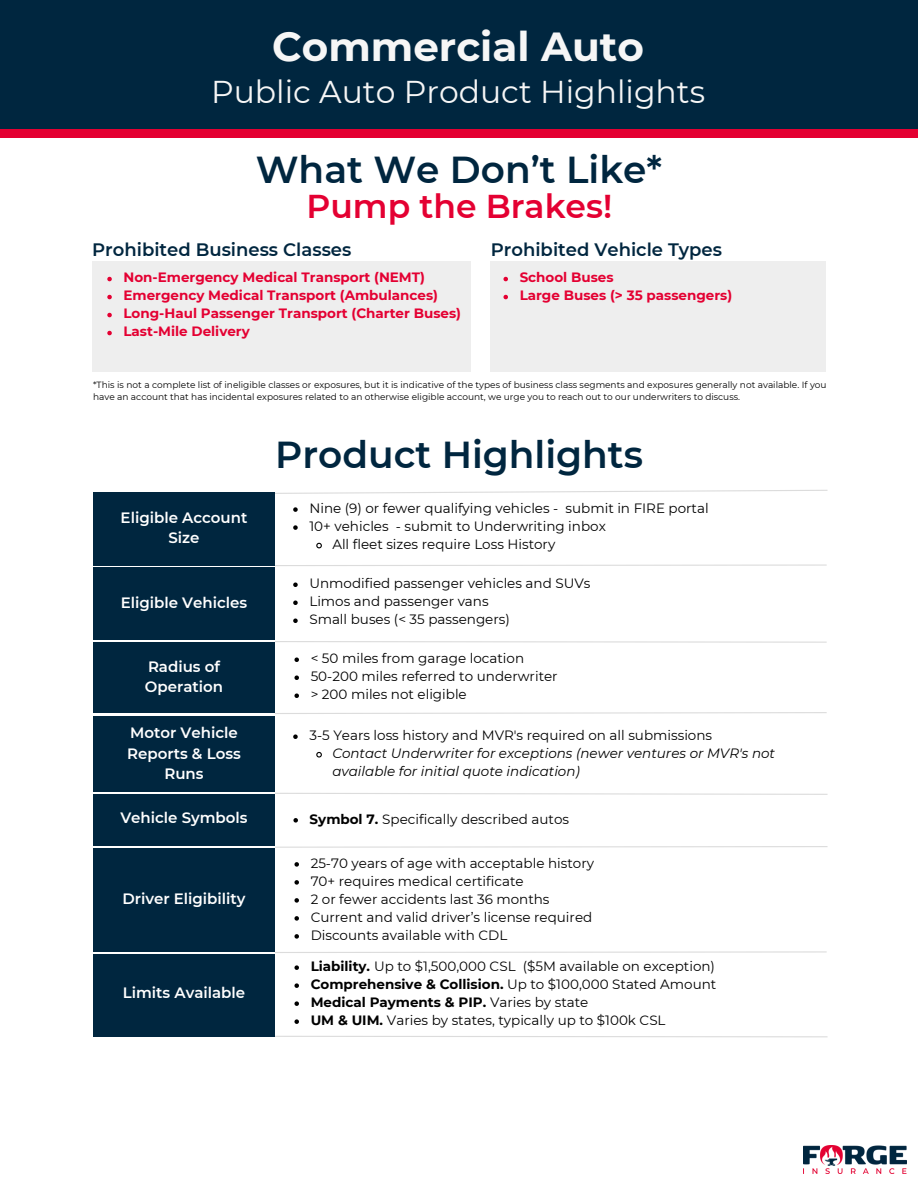
<style>
.page{position:relative;width:918px;height:1188px;background:#fff}
.page>*{position:absolute;margin:0;border:0;box-sizing:border-box;transform-origin:0 0}
.t1{font:700 40.5px "Montserrat";color:#f6f6f6}
.t2{font:600 37.5px "Montserrat";color:#00263f}
.t3{font:600 33px "Montserrat";color:#e40032}
.t4{font:31.5px "Montserrat";color:#f6f6f6}
.t5{font:600 18px "Montserrat";color:#00263f}
.t6{font:600 15px/20.2px "Montserrat";color:#fff;text-align:center}
.t7{font:13.5px "Montserrat";color:#000}
.t8{font:700 13.5px "Montserrat";color:#e40032}
.t9{font:italic 13.5px/18px "Montserrat";color:#000}
.t10{font:700 13.5px "Montserrat";color:#000}
.t11{font:9px/12px "Montserrat";color:#000}
.s1{font-weight:700}
.s2{font-weight:400}
</style>
<div class="page">
<div style="left:0;top:0;width:918px;height:135px;background:#00263f"></div>
<img style="left:804px;top:1145px;width:102px;height:28px">
<div style="left:0;top:130px;width:918px;height:8px;background:#e40032"></div>
<div style="left:92px;top:262px;width:378px;height:110px;background:#eee"></div>
<svg style="left:107px;top:277px;width:5px;height:4px"></svg>
<svg style="left:107px;top:295px;width:5px;height:4px"></svg>
<svg style="left:107px;top:313px;width:5px;height:4px"></svg>
<svg style="left:107px;top:331px;width:5px;height:4px"></svg>
<div style="left:490px;top:262px;width:336px;height:110px;background:#eee"></div>
<svg style="left:503px;top:277px;width:5px;height:4px"></svg>
<svg style="left:503px;top:295px;width:5px;height:4px"></svg>
<svg style="left:275px;top:1036px;width:553px;height:2px"></svg>
<svg style="left:275px;top:846px;width:553px;height:2px"></svg>
<svg style="left:275px;top:951px;width:552px;height:2px"></svg>
<div style="left:93px;top:849px;width:182px;height:103px;background:#00263f"></div>
<div style="left:93px;top:954px;width:182px;height:83px;background:#00263f"></div>
<svg style="left:275px;top:490px;width:553px;height:4px"></svg>
<svg style="left:275px;top:564px;width:552px;height:2px"></svg>
<svg style="left:275px;top:641px;width:552px;height:2px"></svg>
<svg style="left:275px;top:712px;width:552px;height:2px"></svg>
<svg style="left:274px;top:793px;width:554px;height:2px"></svg>
<div style="left:93px;top:492px;width:182px;height:74px;background:#00263f"></div>
<div style="left:93px;top:716px;width:182px;height:76px;background:#00263f"></div>
<div style="left:93px;top:567px;width:182px;height:73px;background:#00263f"></div>
<div style="left:93px;top:642px;width:182px;height:71px;background:#00263f"></div>
<div style="left:93px;top:795px;width:182px;height:51px;background:#00263f"></div>
<svg style="left:293px;top:507px;width:5px;height:5px"></svg>
<svg style="left:293px;top:525px;width:5px;height:5px"></svg>
<svg style="left:316px;top:542px;width:6px;height:7px"></svg>
<svg style="left:293px;top:583px;width:5px;height:4px"></svg>
<svg style="left:293px;top:601px;width:5px;height:4px"></svg>
<svg style="left:293px;top:619px;width:5px;height:4px"></svg>
<svg style="left:294px;top:657px;width:5px;height:5px"></svg>
<svg style="left:294px;top:675px;width:5px;height:5px"></svg>
<svg style="left:294px;top:693px;width:5px;height:5px"></svg>
<svg style="left:293px;top:734px;width:5px;height:5px"></svg>
<svg style="left:316px;top:751px;width:6px;height:7px"></svg>
<svg style="left:293px;top:818px;width:5px;height:5px"></svg>
<svg style="left:294px;top:862px;width:5px;height:5px"></svg>
<svg style="left:294px;top:880px;width:5px;height:5px"></svg>
<svg style="left:294px;top:898px;width:5px;height:5px"></svg>
<svg style="left:294px;top:916px;width:5px;height:5px"></svg>
<svg style="left:294px;top:934px;width:5px;height:5px"></svg>
<svg style="left:294px;top:965px;width:5px;height:5px"></svg>
<svg style="left:294px;top:983px;width:5px;height:5px"></svg>
<svg style="left:294px;top:1001px;width:5px;height:5px"></svg>
<svg style="left:294px;top:1019px;width:5px;height:5px"></svg>
<h1 class="t1" style="left:272px;top:22px;width:373px">Commercial Auto</h1>
<h3 class="t4" style="left:211px;top:73px;width:496px">Public Auto Product Highlights</h3>
<h1 class="t2" style="left:256px;top:147px;width:408px">What We Don’t Like*</h1>
<h2 class="t3" style="left:307px;top:186px;width:307px">Pump the Brakes!</h2>
<h4 class="t5" style="left:92px;top:238px;width:261px">Prohibited Business Classes</h4>
<p class="t8" style="left:124px;top:269px;width:303px">Non-Emergency Medical Transport (NEMT)</p>
<p class="t8" style="left:124px;top:287px;width:316px">Emergency Medical Transport (Ambulances)</p>
<p class="t8" style="left:124px;top:305px;width:339px">Long-Haul Passenger Transport (Charter Buses)</p>
<p class="t8" style="left:124px;top:323px;width:128px">Last-Mile Delivery</p>
<p class="t5" style="left:491px;top:238px;width:233px">Prohibited Vehicle Types</p>
<h4 class="t8" style="left:520px;top:269px;width:95px">School Buses</h4>
<p class="t8" style="left:520px;top:287px;width:214px">Large Buses (&gt; 35 passengers)</p>
<p class="t11" style="left:93px;top:379px;width:735px">*This is not a complete list of ineligible classes or exposures, but it is indicative of the types of business class segments and exposures generally not available. If you have an account that has incidental exposures related to an otherwise eligible account, we urge you to reach out to our underwriters to discuss.</p>
<h1 class="t2" style="left:275px;top:431px;width:369px">Product Highlights</h1>
<p class="t6" style="left:121px;top:508px;width:128px">Eligible Account<br>Size</p>
<p class="t6" style="left:121px;top:592px;width:128px">Eligible Vehicles</p>
<p class="t6" style="left:145px;top:656px;width:80px;text-align:left">Radius of<br>Operation</p>
<p class="t6" style="left:127px;top:723px;width:115px">Motor Vehicle<br>Reports &amp; Loss<br>Runs</p>
<h5 class="t6" style="left:120px;top:807px;width:129px">Vehicle Symbols</h5>
<p class="t6" style="left:122px;top:889px;width:125px">Driver Eligibility</p>
<h5 class="t6" style="left:123px;top:983px;width:124px">Limits Available</h5>
<p class="t7" style="left:309px;top:500px;width:401px">Nine (9) or fewer qualifying vehicles - submit in FIRE portal</p>
<p class="t7" style="left:309px;top:518px;width:298px">10+ vehicles - submit to Underwriting inbox</p>
<p class="t7" style="left:332px;top:536px;width:225px">All fleet sizes require Loss History</p>
<p class="t7" style="left:309px;top:575px;width:283px">Unmodified passenger vehicles and SUVs</p>
<h5 class="t7" style="left:309px;top:593px;width:181px">Limos and passenger vans</h5>
<p class="t7" style="left:309px;top:611px;width:202px">Small buses (&lt; 35 passengers)</p>
<p class="t7" style="left:311px;top:650px;width:215px">&lt; 50 miles from garage location</p>
<p class="t7" style="left:311px;top:668px;width:249px">50-200 miles referred to underwriter</p>
<p class="t7" style="left:311px;top:686px;width:158px">&gt; 200 miles not eligible</p>
<h5 class="t7" style="left:309px;top:727px;width:404px">3-5 Years loss history and MVR's required on all submissions</h5>
<h5 class="t9" style="left:332px;top:744px;width:444px">Contact Underwriter for exceptions (newer ventures or MVR's not available for initial quote indication)</h5>
<p class="t7" style="left:310px;top:811px;width:261px"><span class="s1">Symbol 7.</span> Specifically described autos</p>
<p class="t7" style="left:311px;top:855px;width:285px">25-70 years of age with acceptable history</p>
<p class="t7" style="left:311px;top:873px;width:215px">70+ requires medical certificate</p>
<p class="t7" style="left:311px;top:891px;width:240px">2 or fewer accidents last 36 months</p>
<p class="t7" style="left:311px;top:909px;width:283px">Current and valid driver’s license required</p>
<h5 class="t7" style="left:311px;top:927px;width:198px">Discounts available with CDL</h5>
<p class="t7" style="left:311px;top:958px;width:406px"><span class="s1">Liability.</span> Up to $1,500,000 CSL ($5M available on exception)</p>
<p class="t10" style="left:311px;top:976px;width:407px">Comprehensive &amp; Collision. <span class="s2">Up to $100,000 Stated Amount</span></p>
<p class="t10" style="left:311px;top:994px;width:279px">Medical Payments &amp; PIP. <span class="s2">Varies by state</span></p>
<p class="t7" style="left:311px;top:1012px;width:356px"><span class="s1">UM &amp; UIM.</span> Varies by states, typically up to $100k CSL</p>
</div>
